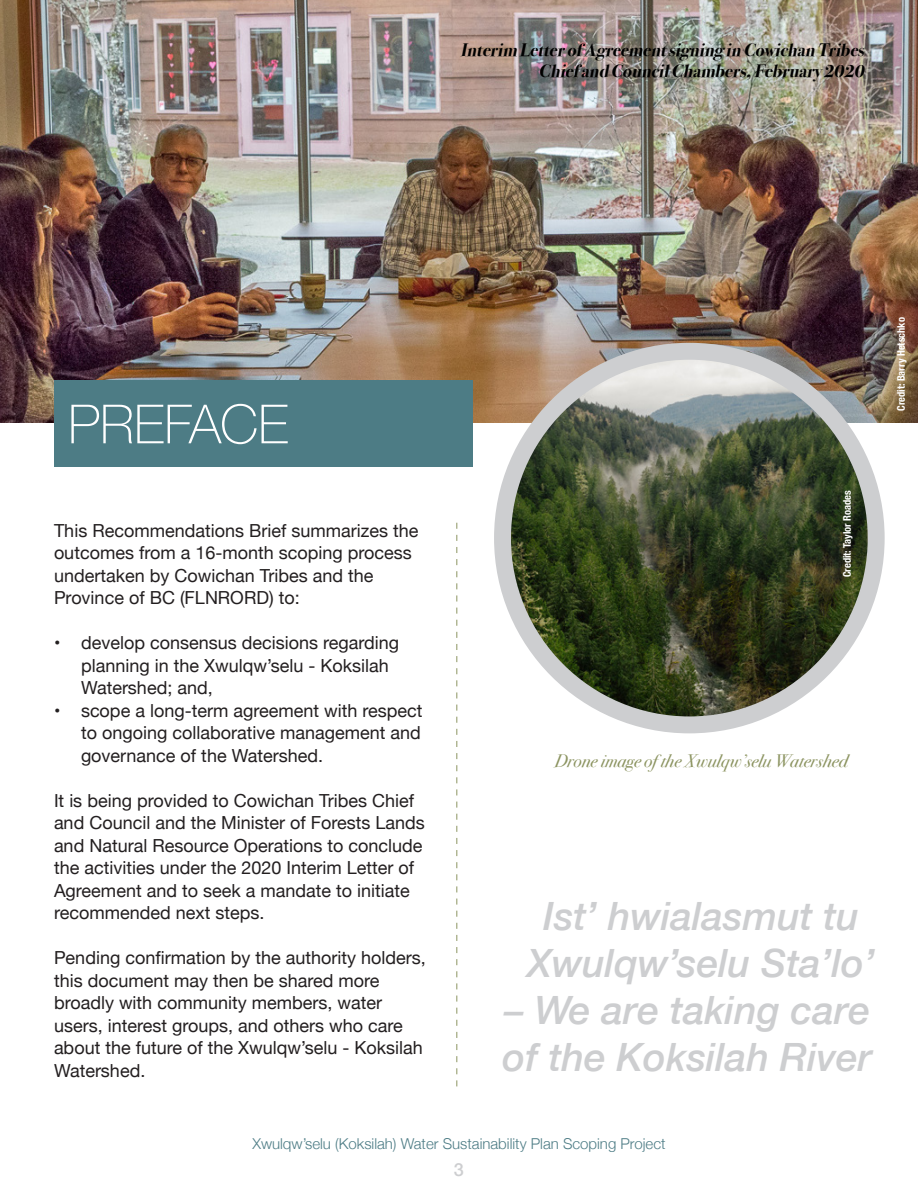
<style>
.page{position:relative;width:918px;height:1188px;background:#fff}
.page>*{position:absolute;margin:0;border:0;box-sizing:border-box;transform-origin:0 0}
.t1{font:100 54px "Helvetica Neue";color:#fff}
.t2{font:italic 500 39px/46.8px "Helvetica Neue";color:#cdced0}
.t3{font:18px/22.5px "Helvetica Neue";color:#231f20}
.t4{font:italic 700 18px/21.6px "Bodoni Svty Two ITCTT";color:#000;text-align:right}
.t5{font:italic 18px "Bodoni Svty Two ITCTT";color:#8c9461}
.t6{font:500 18px "Helvetica Neue";color:#cdced0}
.t7{font:300 15px "Helvetica Neue";color:#4d7c85}
.Captions{font:700 condensed 10.5px "Helvetica Neue";color:#fff}
</style>
<div class="page">
<svg style="left:456px;top:523px;width:1px;height:563px"></svg>
<img style="left:0;top:0;width:918px;height:423px">
<img style="left:503px;top:351px;width:373px;height:374px;border-radius:187px">
<div style="left:494px;top:343px;width:391px;height:390px;border:17px solid #cdced0;border-radius:50%"></div>
<div style="left:54px;top:380px;width:418px;height:87px;background:#4d7c85"></div>
<p class="t4" style="left:461px;top:37px;width:410px">Interim Letterof Agreementsigning in Cowichan Tribes<br>Chief andCouncilChambers,February 2020</p>
<p class="t1" style="left:68px;top:383px;width:222px">PREFACE</p>
<p class="t3" style="left:54px;top:520px;width:366px">This Recommendations Brief summarizes the outcomes from a 16-month scoping process undertaken by Cowichan Tribes and the Province of BC (FLNRORD) to:</p>
<p class="t3" style="left:81px;top:633px;width:320px;text-indent:-27px">• develop consensus decisions regarding planning in the Xwulqw’selu - Koksilah<br>Watershed; and,</p>
<p class="t3" style="left:81px;top:700px;width:343px;text-align:justify;text-indent:-27px">• scope a long-term agreement with respect to ongoing collaborative management and governance of the Watershed.</p>
<p class="t3" style="left:54px;top:790px;width:372px">It is being provided to Cowichan Tribes Chief and Council and the Minister of Forests Lands and Natural Resource Operations to conclude the activities under the 2020 Interim Letter of Agreement and to seek a mandate to initiate recommended next steps.</p>
<p class="t3" style="left:54px;top:948px;width:373px">Pending confirmation by the authority holders, this document may then be shared more broadly with community members, water users, interest groups, and others who care about the future of the Xwulqw’selu - Koksilah Watershed.</p>
<p class="Captions" style="left:838px;top:577px;width:89px;rotate:-90deg">Credit: Taylor Roades</p>
<p class="Captions" style="left:892px;top:411px;width:95px;rotate:-90deg">Credit: Barry Hetschko</p>
<p class="t5" style="left:554px;top:745px;width:295px">Drone image of the Xwulqw’selu Watershed</p>
<p class="t2" style="left:527px;top:890px;width:350px;text-align:center">Ist’ hwialasmut tu<br>Xwulqw’selu Sta’lo’</p>
<p class="t2" style="left:502px;top:984px;width:371px">– We are taking care of the Koksilah River</p>
<p class="t7" style="left:252px;top:1131px;width:415px">Xwulqw’selu (Koksilah) Water Sustainability Plan Scoping Project</p>
<p class="t6" style="left:454px;top:1155px;width:12px">3</p>
</div>
